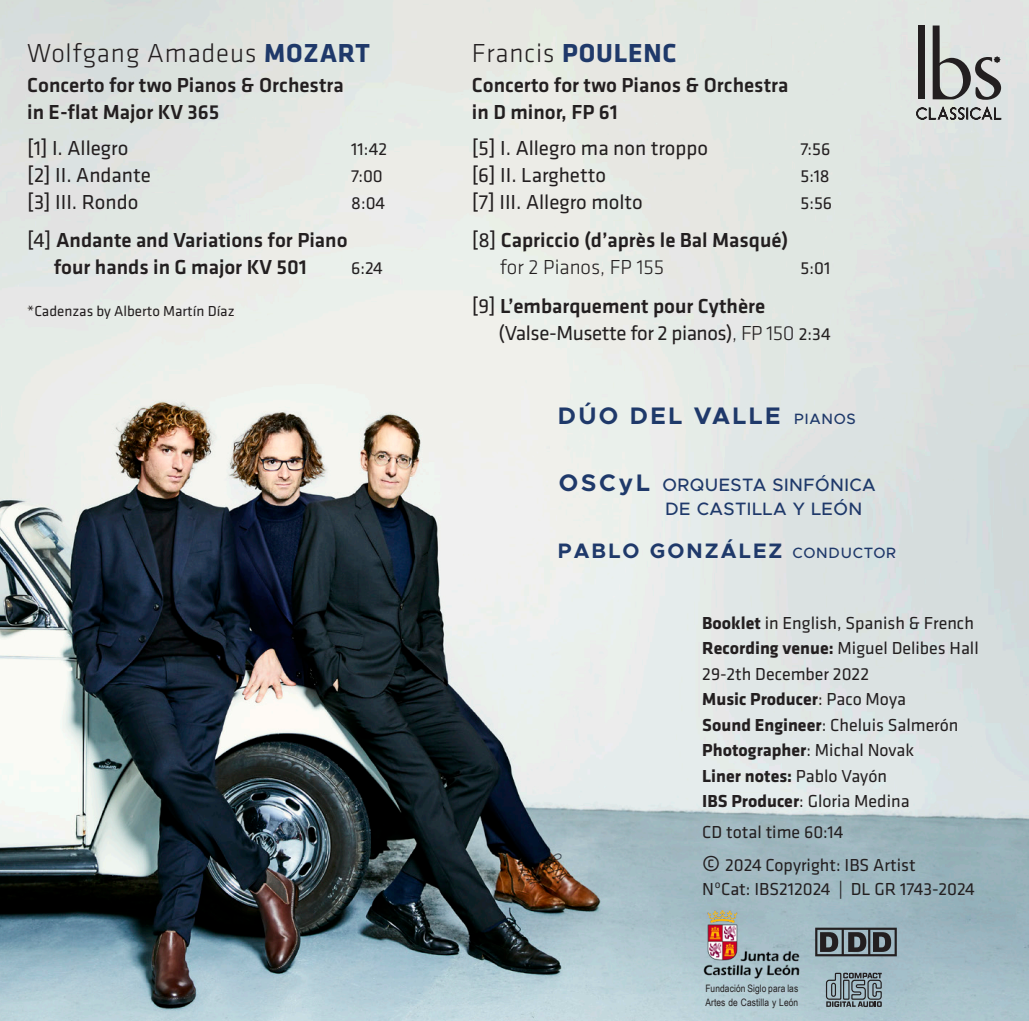
<style>
.page{position:relative;width:1029px;height:1021px;background:#fff}
.page>*{position:absolute;margin:0;border:0;box-sizing:border-box;transform-origin:0 0}
.t1{font:300 27px "Klavika";letter-spacing:.03em;color:#231f20}
.t2{font:700 24px "Metropolis";letter-spacing:.1em;color:#1f396a}
.t3{font:500 21px "Klavika";color:#231f20}
.t4{font:21px "Klavika";color:#231f20}
.t5{font:21px "Klavika";letter-spacing:-.02em;color:#231f20}
.t6{font:700 21px "Metropolis";letter-spacing:.1em;color:#1f396a}
.t7{font:300 21px "Klavika";color:#231f20}
.t8{font:18px/25.5px "Klavika";color:#231f20}
.t9{font:700 18px "Klavika";color:#231f20}
.t10{font:500 18px "Metropolis";letter-spacing:.025em;color:#1f396a}
.t11{font:15px "Klavika";color:#231f20}
.t12{font:10.2px "Arial Narrow";letter-spacing:.01em;color:#231f20}
.s1{font-weight:700;color:#1f396a}
.s2{font-weight:400}
.s3{font-weight:300}
.s4{font-size:18px}
.s5{font-weight:500;font-size:15px}
.s6{font-weight:700;font-size:24px}
.s7{font-weight:700}
.s8{font-size:22.5px}
</style>
<div class="page">
<img style="left:0;top:0;width:1029px;height:1020px">
<svg style="left:815px;top:927px;width:82px;height:29px;background:#596166"></svg>
<svg style="left:826px;top:972px;width:56px;height:35px;background:#77868d"></svg>
<svg style="left:915px;top:26px;width:87px;height:95px;background:#aaabaa"></svg>
<img style="left:703px;top:948px;width:97px;height:31px">
<img style="left:704px;top:910px;width:35px;height:50px">
<p class="t1" style="left:27px;top:39px;width:344px">Wolfgang Amadeus <span class="s1">MOZART</span></p>
<p class="t3" style="left:27px;top:74px;width:318px">Concerto for two Pianos &amp; Orchestra</p>
<p class="t3" style="left:27px;top:101px;width:194px">in E-flat Major KV 365</p>
<p class="t4" style="left:27px;top:136px;width:103px">[1] I. Allegro</p>
<p class="t8" style="left:351px;top:136px;width:37px">11:42</p>
<p class="t4" style="left:27px;top:163px;width:125px">[2] II. Andante</p>
<p class="t8" style="left:351px;top:163px;width:33px">7:00</p>
<p class="t4" style="left:27px;top:190px;width:113px">[3] III. Rondo</p>
<p class="t8" style="left:351px;top:190px;width:36px">8:04</p>
<p class="t3" style="left:27px;top:229px;width:322px"><span class="s2">[4]</span> Andante and Variations for Piano</p>
<p class="t3" style="left:54px;top:256px;width:255px">four hands in G major KV 501</p>
<p class="t8" style="left:351px;top:256px;width:33px">6:24</p>
<p class="t11" style="left:27px;top:302px;width:209px">*Cadenzas by Alberto Martín Díaz</p>
<p class="t1" style="left:472px;top:39px;width:206px">Francis <span class="s1">POULENC</span></p>
<p class="t3" style="left:472px;top:74px;width:318px">Concerto for two Pianos &amp; Orchestra</p>
<p class="t3" style="left:472px;top:101px;width:147px">in D minor, FP 61</p>
<p class="t4" style="left:472px;top:136px;width:238px">[5] I. Allegro ma non troppo</p>
<p class="t8" style="left:800px;top:136px;width:31px">7:56</p>
<p class="t4" style="left:472px;top:163px;width:136px">[6] II. Larghetto</p>
<p class="t8" style="left:800px;top:163px;width:31px">5:18</p>
<p class="t4" style="left:472px;top:190px;width:172px">[7] III. Allegro molto</p>
<p class="t8" style="left:800px;top:190px;width:33px">5:56</p>
<p class="t3" style="left:472px;top:229px;width:318px"><span class="s2">[8]</span> Capriccio (d’après le Bal Masqué)</p>
<p class="t7" style="left:500px;top:256px;width:166px">for 2 Pianos, FP 155</p>
<p class="t8" style="left:801px;top:256px;width:31px">5:01</p>
<p class="t3" style="left:472px;top:294px;width:295px"><span class="s2">[9]</span> L’embarquement pour Cythère</p>
<p class="t5" style="left:498px;top:321px;width:334px">(Valse-Musette for 2 pianos)<span class="s3">, FP 150</span> <span class="s4">2:34</span></p>
<p class="t2" style="left:558px;top:400px;width:300px">DÚO DEL VALLE <span class="s5">PIANOS</span></p>
<p class="t10" style="left:559px;top:473px;width:318px"><span class="s6">OSCyL</span> ORQUESTA SINFÓNICA</p>
<p class="t10" style="left:665px;top:497px;width:199px">DE CASTILLA Y LEÓN</p>
<p class="t6" style="left:558px;top:537px;width:340px">PABLO GONZÁLEZ <span class="s5">CONDUCTOR</span></p>
<p class="t8" style="left:702px;top:610px;width:273px"><span class="s7">Booklet</span> in English, Spanish &amp; French</p>
<p class="t8" style="left:702px;top:636px;width:278px"><span class="s7">Recording venue:</span> Miguel Delibes Hall</p>
<p class="t8" style="left:702px;top:661px;width:168px">29-2th December 2022</p>
<p class="t9" style="left:702px;top:689px;width:205px">Music Producer<span class="s2">: Paco Moya</span></p>
<p class="t8" style="left:702px;top:712px;width:258px"><span class="s7">Sound Engineer</span>: Cheluis Salmerón<br><span class="s7">Photographer</span>: Michal Novak</p>
<p class="t9" style="left:702px;top:766px;width:186px">Liner notes: <span class="s2">Pablo Vayón</span></p>
<p class="t8" style="left:702px;top:789px;width:209px"><span class="s7">IBS Producer</span>: Gloria Medina</p>
<p class="t8" style="left:702px;top:819px;width:143px">CD total time 60:14</p>
<p class="t8" style="left:702px;top:852px;width:215px"><span class="s8">©</span> 2024 Copyright: IBS Artist</p>
<p class="t8" style="left:702px;top:876px;width:274px">NºCat: IBS212024 | DL GR 1743-2024</p>
<p class="t12" style="left:705px;top:982px;width:94px">Fundación Siglo para las</p>
<p class="t12" style="left:705px;top:996px;width:94px">Artes de Castilla y León</p>
</div>
